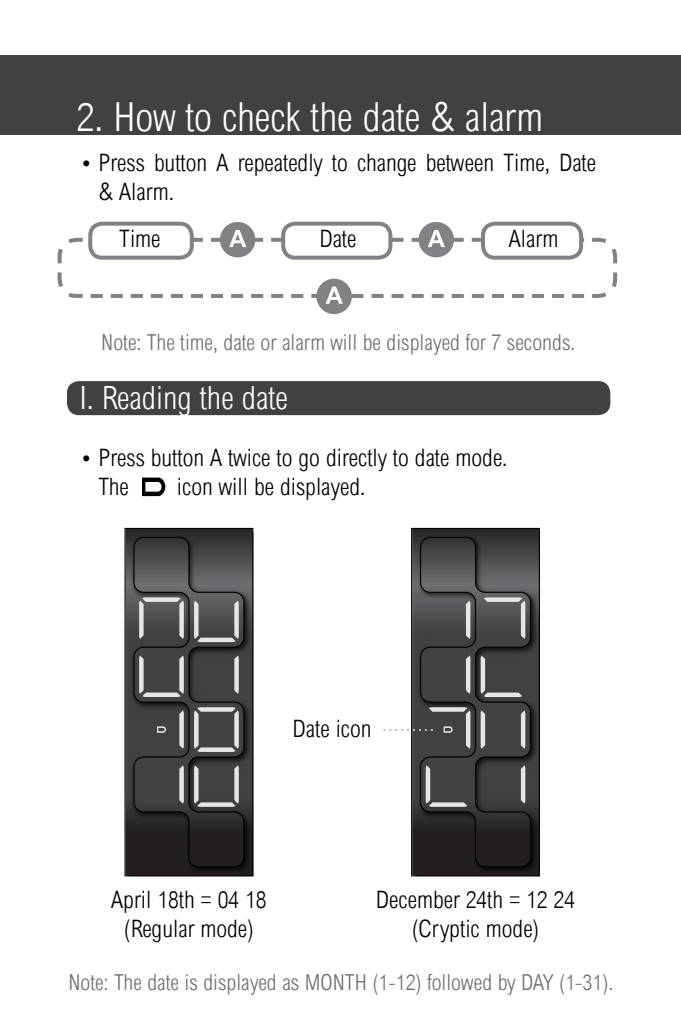
<style>
.page{position:relative;width:681px;height:1021px;background:#fff}
.page>*{position:absolute;margin:0;border:0;box-sizing:border-box;transform-origin:0 0}
.t1{font:300 condensed 40px "Arial";color:#fff}
.t2{font:300 condensed 32px "Arial";color:#fff}
.t3{font:300 condensed 24px/28.8px "Arial";color:#000;text-align:center}
.t4{font:300 condensed 22px "Arial";color:#6d6e71}
</style>
<div class="page">
<svg style="left:57px;top:237px;width:561px;height:61px"></svg>
<div style="left:0;top:55px;width:680px;height:79px;background:#414042"></div>
<div style="left:67px;top:381px;width:543px;height:34px;background:#414042;border-radius:12px"></div>
<div style="left:283px;top:224px;width:107px;height:34px;background:#fff;border-radius:12px"></div>
<div style="left:281px;top:222px;width:111px;height:38px;border:4px solid #808285;border-radius:12px"></div>
<div style="left:482px;top:224px;width:99px;height:34px;background:#fff;border-radius:12px"></div>
<div style="left:480px;top:222px;width:103px;height:38px;border:4px solid #808285;border-radius:12px"></div>
<div style="left:90px;top:224px;width:102px;height:34px;background:#fff;border-radius:12px"></div>
<div style="left:88px;top:222px;width:106px;height:38px;border:4px solid #808285;border-radius:12px"></div>
<div style="left:220px;top:222px;width:35px;height:35px;background:#808285;border-radius:50%"></div>
<div style="left:418px;top:222px;width:36px;height:35px;background:#808285;border-radius:50%"></div>
<svg style="left:87px;top:230px;width:497px;height:17px"></svg>
<div style="left:316px;top:279px;width:36px;height:35px;background:#808285;border-radius:50%"></div>
<svg style="left:91px;top:286px;width:497px;height:18px"></svg>
<svg style="left:124px;top:528px;width:129px;height:348px;background:#424142"></svg>
<img style="left:129px;top:532px;width:124px;height:344px">
<svg style="left:133px;top:537px;width:111px;height:330px;background:#3b3a3b"></svg>
<svg style="left:139px;top:597px;width:45px;height:42px;background:#727274"></svg>
<svg style="left:194px;top:600px;width:45px;height:42px;background:#747375"></svg>
<svg style="left:139px;top:655px;width:45px;height:42px;background:#6a696b"></svg>
<svg style="left:234px;top:655px;width:5px;height:39px"></svg>
<svg style="left:179px;top:710px;width:5px;height:38px"></svg>
<svg style="left:194px;top:707px;width:45px;height:45px;background:#747475"></svg>
<svg style="left:179px;top:765px;width:5px;height:38px"></svg>
<svg style="left:194px;top:765px;width:45px;height:41px;background:#676769"></svg>
<svg style="left:157px;top:726px;width:9px;height:6px"></svg>
<svg style="left:411px;top:528px;width:128px;height:348px;background:#323031"></svg>
<img style="left:415px;top:532px;width:124px;height:344px">
<svg style="left:420px;top:537px;width:111px;height:330px;background:#3c3b3d"></svg>
<svg style="left:465px;top:600px;width:5px;height:39px"></svg>
<svg style="left:483px;top:597px;width:42px;height:42px;background:#686769"></svg>
<svg style="left:465px;top:655px;width:5px;height:39px"></svg>
<svg style="left:480px;top:655px;width:42px;height:42px;background:#5d5d5f"></svg>
<svg style="left:520px;top:710px;width:5px;height:38px"></svg>
<svg style="left:480px;top:710px;width:5px;height:38px"></svg>
<svg style="left:425px;top:765px;width:42px;height:41px;background:#5c5b5d"></svg>
<svg style="left:520px;top:765px;width:5px;height:38px"></svg>
<svg style="left:383px;top:707px;width:87px;height:41px"></svg>
<svg style="left:142px;top:477px;width:23px;height:19px"></svg>
<h1 class="t1" style="left:77px;top:94px;width:467px">2. How to check the date &amp; alarm</h1>
<p class="t3" style="left:98px;top:148px;width:499px;text-align:left;text-indent:-19px">• Press button A repeatedly to change between Time, Date &amp; Alarm.</p>
<p class="t3" style="left:119px;top:224px;width:43px">Time</p>
<p class="t3" style="left:319px;top:224px;width:38px">Date</p>
<p class="t3" style="left:508px;top:224px;width:51px">Alarm</p>
<p class="t4" style="left:101px;top:330px;width:475px">Note: The time, date or alarm will be displayed for 7 seconds.</p>
<h2 class="t2" style="left:80px;top:380px;width:209px">I. Reading the date</h2>
<p class="t3" style="left:98px;top:443px;width:410px;text-align:left;text-indent:-19px">• Press button A twice to go directly to date mode.<br>The</p>
<p class="t3" style="left:177px;top:472px;width:190px">icon will be displayed.</p>
<p class="t3" style="left:292px;top:714px;width:80px">Date icon</p>
<p class="t3" style="left:111px;top:885px;width:157px">April 18th = 04 18 (Regular mode)</p>
<p class="t3" style="left:376px;top:885px;width:200px">December 24th = 12 24 (Cryptic mode)</p>
<p class="t4" style="left:68px;top:969px;width:546px">Note: The date is displayed as MONTH (1-12) followed by DAY (1-31).</p>
</div>
